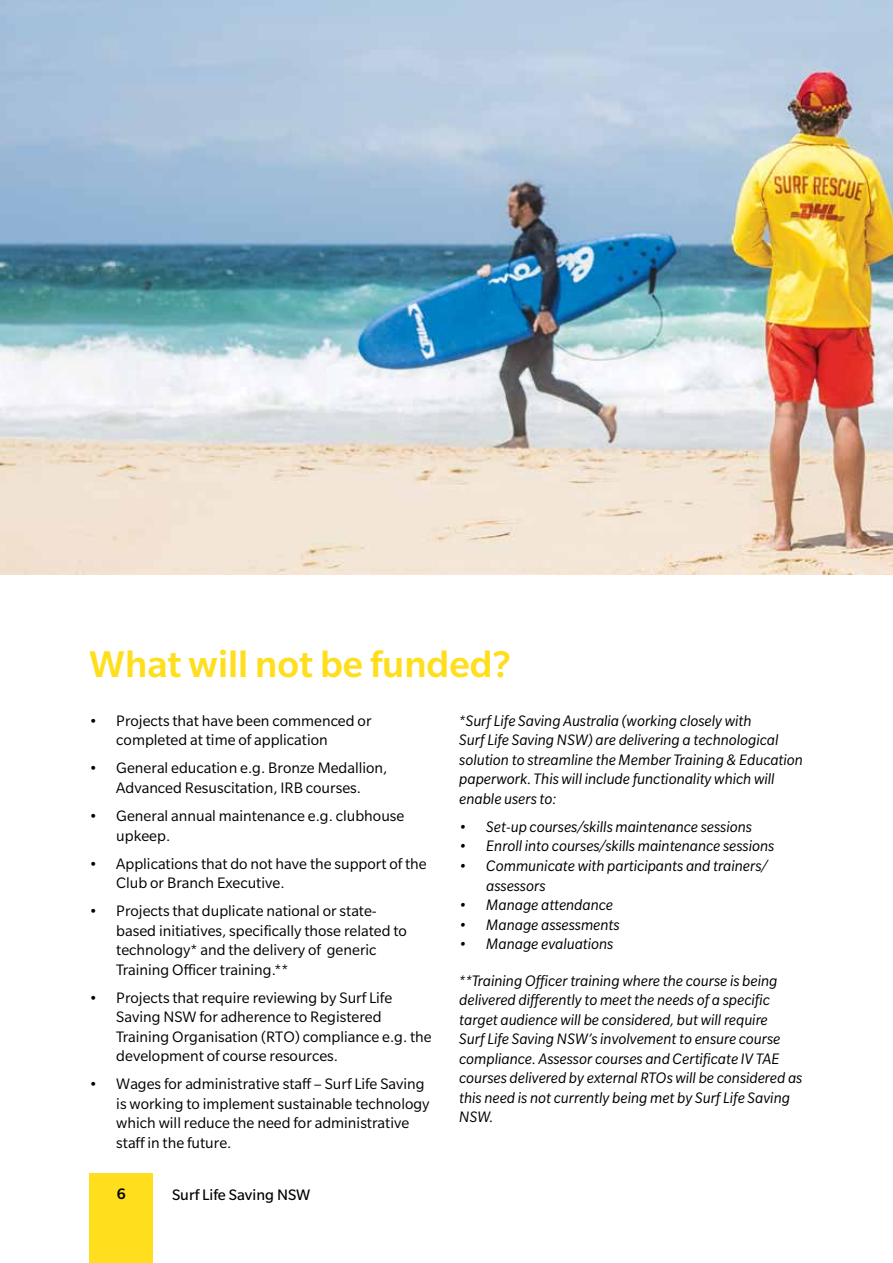
<style>
.page{position:relative;width:893px;height:1263px;background:#fff}
.page>*{position:absolute;margin:0;border:0;box-sizing:border-box;transform-origin:0 0}
.t1{font:500 40.5px "Slate Std";color:#ffde1d}
.t2{font:italic 16.5px/19.5px "Slate Std";color:#000}
.t3{font:16.5px/19.5px "Slate Std";color:#000}
.t4{font:16.5px "Slate Std";color:#000}
.t5{font:500 16.5px "Slate Std";color:#000}
</style>
<div class="page">
<div style="left:89px;top:1174px;width:64px;height:89px;background:#ffde1d"></div>
<img style="left:0;top:0;width:893px;height:574px">
<h1 class="t1" style="left:89px;top:643px;width:423px">What will not be funded?</h1>
<p class="t3" style="left:116px;top:711px;width:257px;text-indent:-27px">• Projects that have been commenced or completed at time of application</p>
<p class="t3" style="left:89px;top:758px;width:300px;text-align:center">• General education e.g. Bronze Medallion,<br>Advanced Resuscitation, IRB courses.</p>
<p class="t3" style="left:116px;top:806px;width:290px;text-indent:-27px">• General annual maintenance e.g. clubhouse upkeep.</p>
<p class="t3" style="left:116px;top:854px;width:312px;text-indent:-27px">• Applications that do not have the support of the<br>Club or Branch Executive.</p>
<p class="t3" style="left:116px;top:901px;width:292px;text-indent:-27px">• Projects that duplicate national or state&shy;based initiatives, specifically those related to technology* and the delivery of generic Training Officer training.**</p>
<p class="t3" style="left:116px;top:988px;width:317px;text-indent:-27px">• Projects that require reviewing by Surf Life Saving NSW for adherence to Registered Training Organisation (RTO) compliance e.g. the development of course resources.</p>
<p class="t3" style="left:116px;top:1074px;width:315px;text-indent:-27px">• Wages for administrative staff – Surf Life Saving is working to implement sustainable technology which will reduce the need for administrative staff in the future.</p>
<p class="t2" style="left:459px;top:711px;width:345px">*Surf Life Saving Australia (working closely with<br>Surf Life Saving NSW) are delivering a technological solution to streamline the Member Training &amp; Education paperwork. This will include functionality which will enable users to:</p>
<p class="t2" style="left:459px;top:817px;width:294px">• Set-up courses/skills maintenance sessions</p>
<p class="t2" style="left:459px;top:836px;width:316px">• Enroll into courses/skills maintenance sessions</p>
<p class="t2" style="left:486px;top:856px;width:283px;text-indent:-27px">• Communicate with participants and trainers/ assessors</p>
<p class="t2" style="left:459px;top:895px;width:155px">• Manage attendance</p>
<p class="t2" style="left:459px;top:914px;width:162px">• Manage assessments</p>
<p class="t2" style="left:459px;top:934px;width:156px">• Manage evaluations</p>
<p class="t2" style="left:459px;top:970px;width:345px">**Training Officer training where the course is being delivered differently to meet the needs of a specific target audience will be considered, but will require<br>Surf Life Saving NSW’s involvement to ensure course compliance. Assessor courses and Certificate IV TAE courses delivered by external RTOs will be considered as this need is not currently being met by Surf Life Saving NSW.</p>
<p class="t5" style="left:117px;top:1185px;width:11px">6</p>
<p class="t4" style="left:172px;top:1186px;width:140px">Surf Life Saving NSW</p>
</div>
